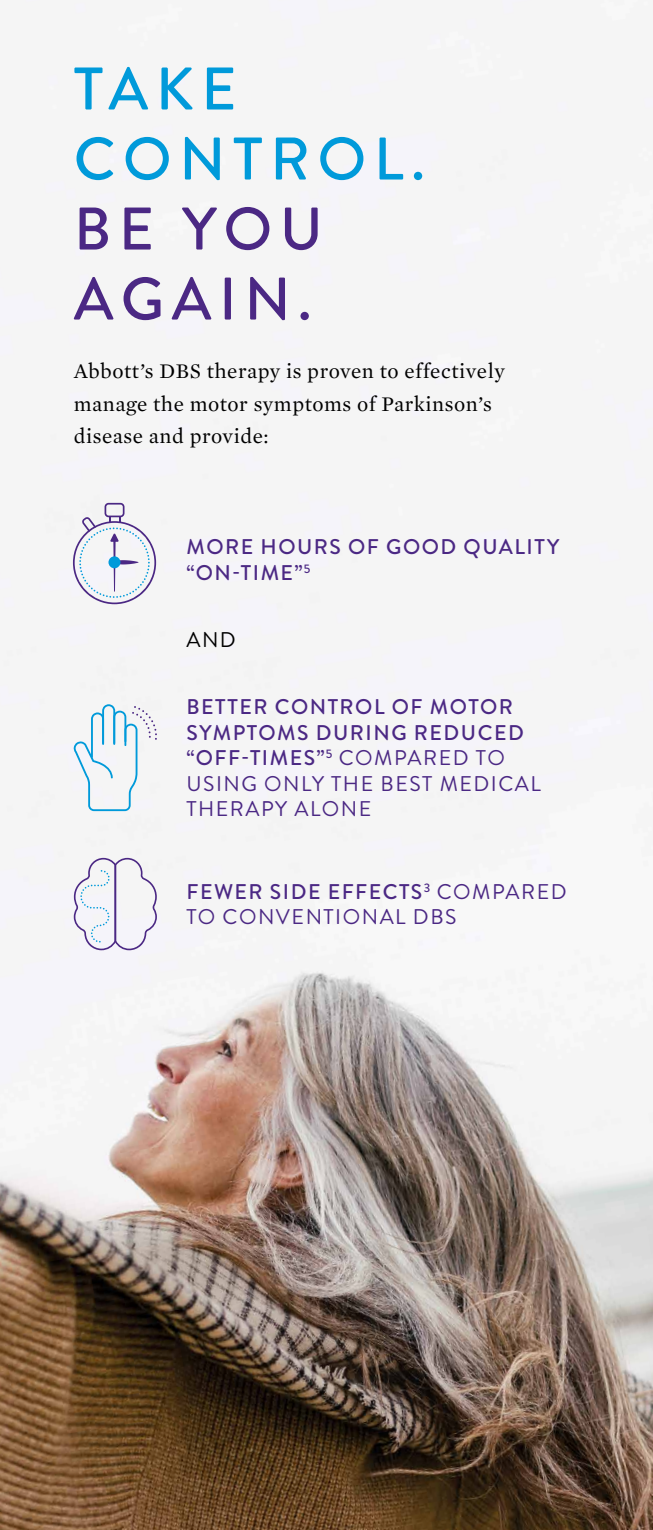
<style>
.page{position:relative;width:653px;height:1530px;background:#fff}
.page>*{position:absolute;margin:0;border:0;box-sizing:border-box;transform-origin:0 0}
.t1{font:500 60px/70px "Brandon Grotesque";letter-spacing:.125em;color:#009ada}
.t2{font:500 60px/70px "Brandon Grotesque";letter-spacing:.125em;color:#4b2884}
.t3{font:500 21.25px/25.5px "Brandon Grotesque";letter-spacing:.07em;color:#4b2884}
.t4{font:21.25px/32.5px "Mercury Text G1";letter-spacing:.025em;color:#000}
.t5{font:21.25px/25.5px "Brandon Grotesque";letter-spacing:.07em;color:#4b2884}
.t6{font:21.25px "Brandon Grotesque";color:#000}
.s1{font-weight:400}
.s2{font-weight:500}
</style>
<div class="page">
<img style="left:0;top:0;width:652px;height:1530px">
<svg style="left:73px;top:704px;width:84px;height:107px"></svg>
<svg style="left:73px;top:503px;width:83px;height:101px"></svg>
<svg style="left:74px;top:858px;width:83px;height:92px"></svg>
<h1 class="t1" style="left:74px;top:55px;width:352px">TAKE<br>CONTROL.</h1>
<h1 class="t2" style="left:74px;top:195px;width:250px">BE YOU<br>AGAIN.</h1>
<p class="t4" style="left:74px;top:354px;width:432px">Abbott’s DBS therapy is proven to effectively manage the motor symptoms of Parkinson’s disease and provide:</p>
<p class="t3" style="left:186px;top:534px;width:374px">MORE HOURS OF GOOD QUALITY “ON-TIME”<sup>5</sup></p>
<p class="t6" style="left:186px;top:625px;width:51px">AND</p>
<p class="t3" style="left:186px;top:694px;width:356px">BETTER CONTROL OF MOTOR<br>SYMPTOMS DURING REDUCED “OFF-TIMES”<sup>5</sup> <span class="s1">COMPARED TO<br>USING ONLY THE BEST MEDICAL<br>THERAPY ALONE</span></p>
<p class="t5" style="left:186px;top:879px;width:381px"><span class="s2">FEWER SIDE EFFECTS</span><sup>3</sup> COMPARED<br>TO CONVENTIONAL DBS</p>
</div>
